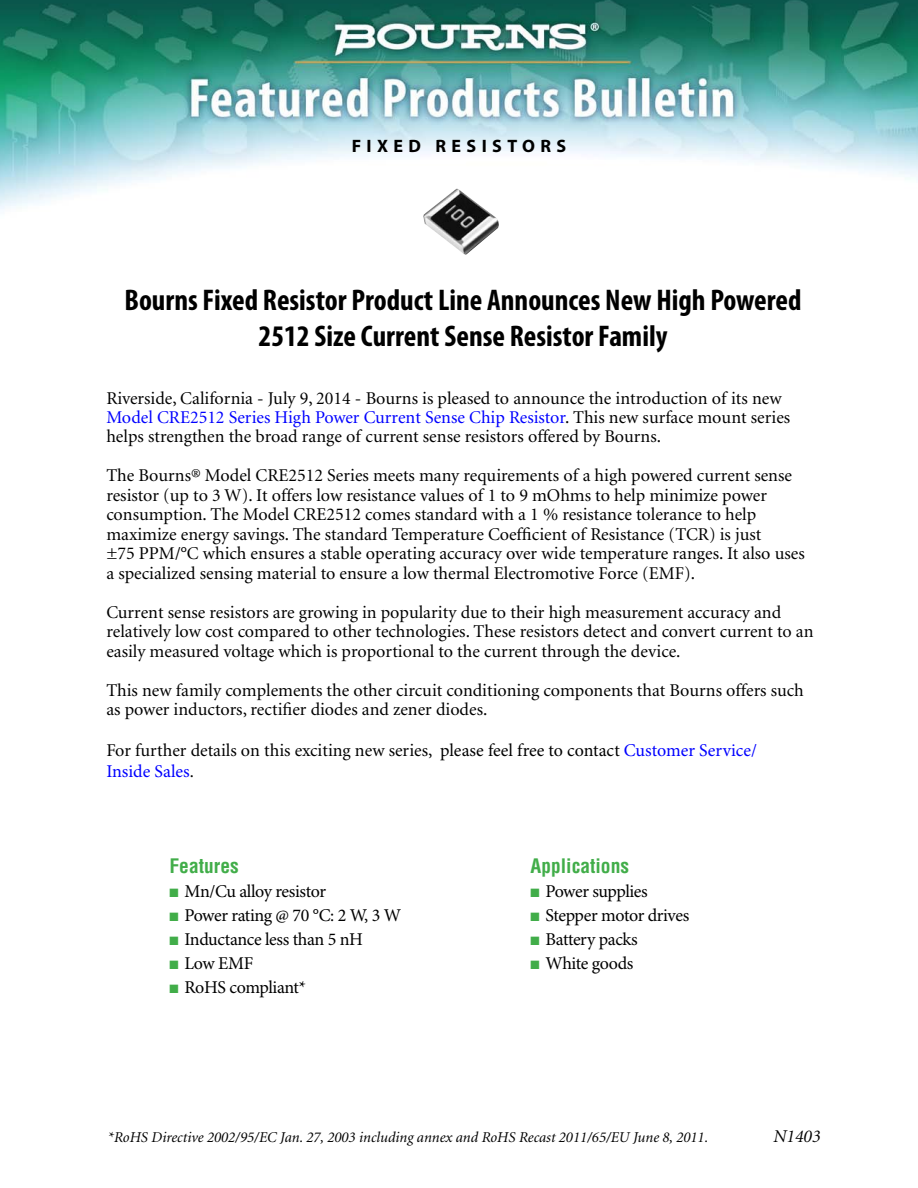
<style>
.page{position:relative;width:918px;height:1188px;background:#fff}
.page>*{position:absolute;margin:0;border:0;box-sizing:border-box;transform-origin:0 0}
.t1{font:700 condensed 30px/36px "Myriad Pro";color:#000;text-align:center}
.t2{font:700 condensed 19.5px "Helvetica";color:#41ad49}
.t3{font:18px/19.5px "Minion";color:#000}
.t4{font:18px "Minion Pro";letter-spacing:-.02em;color:#000}
.t5{font:700 18px "Myriad Pro";letter-spacing:.3em;color:#000}
.t6{font:18px "Minion Pro";color:#00f}
.t7{font:italic 18px "Minion";color:#000}
.t8{font:italic 15px "Minion";color:#000}
.s1{color:#00f}
.s2{font-family:"Minion Pro"}
.s3{font-family:"Minion Pro";color:#00f}
.s4{color:#000}
.s5{color:#41ad49}
</style>
<div class="page">
<img style="left:0;top:0;width:918px;height:209px">
<img style="left:423px;top:188px;width:76px;height:67px">
<p class="t5" style="left:352px;top:135px;width:216px">FIXED RESISTORS</p>
<h1 class="t1" style="left:125px;top:285px;width:678px">Bourns Fixed Resistor Product Line Announces New High Powered<br>2512 Size Current Sense Resistor Family</h1>
<p class="t3" style="left:106px;top:390px;width:685px">Riverside, California - July 9, 2014 - Bourns is pleased to announce the introduction of its new<br><span class="s1">Model CRE2512 Series High Power Current Sense Chip Resistor</span>. This new surface mount series helps strengthen the broad range of current sense resistors offered by Bourns.</p>
<p class="t3" style="left:106px;top:468px;width:700px">The Bourns® Model CRE2512 Series meets many requirements of a high powered current sense resistor (up to 3 W). It offers low resistance values of 1 to 9 mOhms to help minimize power consumption. The Model CRE2512 comes standard with a 1 % resistance tolerance to help maximize energy savings. The standard Temperature Coefficient of Resistance (TCR) is just<br>±75 PPM/°C which ensures a stable operating accuracy over wide temperature ranges. It also uses a specialized sensing material to ensure a low thermal Electromotive Force (EMF).</p>
<p class="t3" style="left:106px;top:604px;width:709px">Current sense resistors are growing in popularity due to their high measurement accuracy and relatively low cost compared to other technologies. These resistors detect and convert current to an easily measured voltage which is proportional to the current through the device.</p>
<p class="t3" style="left:106px;top:682px;width:699px">This new family complements the other circuit conditioning components that Bourns offers such as power inductors, rectifier diodes and zener diodes.</p>
<p class="t3" style="left:106px;top:742px;width:652px">For further details on this exciting new series, <span class="s2">please feel free to contact</span> <span class="s3">Customer Service/</span></p>
<p class="t6" style="left:106px;top:764px;width:89px">Inside Sales<span class="s4">.</span></p>
<p class="t2" style="left:170px;top:858px;width:71px">Features</p>
<p class="t4" style="left:170px;top:884px;width:158px"><span class="s5">■</span> Mn/Cu alloy resistor</p>
<p class="t4" style="left:170px;top:908px;width:233px"><span class="s5">■</span> Power rating @ 70 °C: 2 W, 3 W</p>
<p class="t4" style="left:170px;top:932px;width:195px"><span class="s5">■</span> Inductance less than 5 nH</p>
<p class="t4" style="left:170px;top:956px;width:85px"><span class="s5">■</span> Low EMF</p>
<p class="t4" style="left:170px;top:980px;width:138px"><span class="s5">■</span> RoHS compliant*</p>
<p class="t2" style="left:531px;top:858px;width:100px">Applications</p>
<p class="t4" style="left:531px;top:884px;width:119px"><span class="s5">■</span> Power supplies</p>
<p class="t4" style="left:531px;top:908px;width:160px"><span class="s5">■</span> Stepper motor drives</p>
<p class="t4" style="left:531px;top:932px;width:109px"><span class="s5">■</span> Battery packs</p>
<p class="t4" style="left:531px;top:956px;width:104px"><span class="s5">■</span> White goods</p>
<p class="t8" style="left:108px;top:1131px;width:602px">*RoHS Directive 2002/95/EC Jan. 27, 2003 including annex and RoHS Recast 2011/65/EU June 8, 2011.</p>
<p class="t7" style="left:774px;top:1129px;width:48px">N1403</p>
</div>
